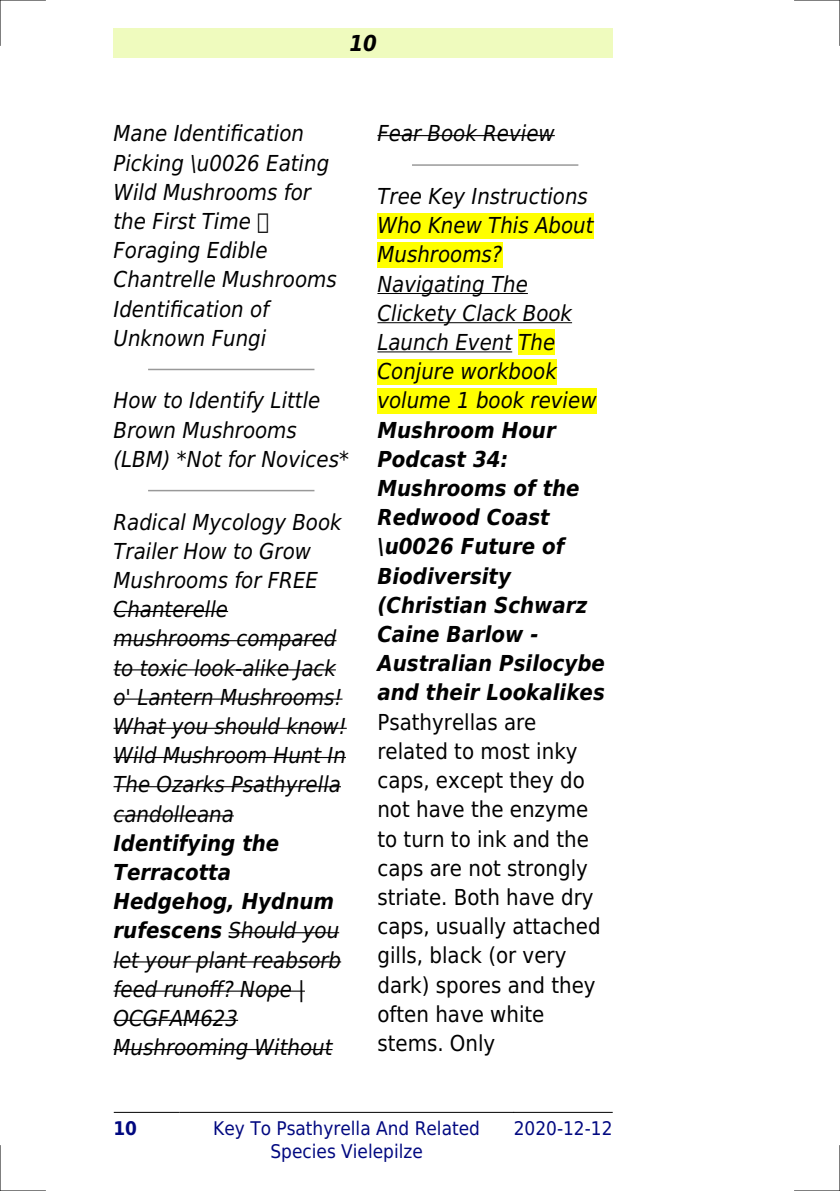
<style>
.page{position:relative;width:840px;height:1191px;background:#fff}
.page>*{position:absolute;margin:0;border:0;box-sizing:border-box;transform-origin:0 0}
.t1{font:italic 22px/29.2px "DejaVu Sans Condensed";color:#000}
.t2{font:22px/29.2px "DejaVu Sans Condensed";color:#000}
.t3{font:italic 700 22px/29.2px "DejaVu Sans Condensed";color:#000}
.t4{font:18.8px/22.6px "DejaVu Sans Condensed";color:#000880;text-align:center}
.t5{font:700 18.8px "DejaVu Sans Condensed";color:#000880}
.s1{font-weight:700}
</style>
<div class="page">
<div style="left:113px;top:28px;width:499px;height:30px;background:#effbbe"></div>
<hr style="left:114px;top:1112px;width:65px;height:1px;background:#000">
<hr style="left:180px;top:1112px;width:333px;height:1px;background:#000">
<hr style="left:514px;top:1112px;width:98px;height:1px;background:#000">
<hr style="left:149px;top:369px;width:164px;height:1px;background:#999">
<hr style="left:149px;top:490px;width:164px;height:1px;background:#999">
<hr style="left:113px;top:611px;width:115px;height:1px;background:#000">
<hr style="left:113px;top:640px;width:223px;height:1px;background:#000">
<hr style="left:113px;top:669px;width:222px;height:1px;background:#000">
<hr style="left:113px;top:698px;width:229px;height:1px;background:#000">
<hr style="left:113px;top:727px;width:233px;height:2px;background:#000">
<hr style="left:113px;top:757px;width:233px;height:1px;background:#000">
<hr style="left:113px;top:786px;width:228px;height:1px;background:#000">
<hr style="left:113px;top:815px;width:121px;height:1px;background:#000">
<hr style="left:228px;top:932px;width:111px;height:1px;background:#000">
<hr style="left:113px;top:961px;width:228px;height:1px;background:#000">
<hr style="left:113px;top:990px;width:192px;height:1px;background:#000">
<hr style="left:113px;top:1019px;width:125px;height:2px;background:#000">
<hr style="left:113px;top:1049px;width:219px;height:1px;background:#000">
<hr style="left:377px;top:135px;width:177px;height:1px;background:#000">
<hr style="left:412px;top:164px;width:165px;height:2px;background:#999">
<div style="left:377px;top:213px;width:216px;height:25px;background:#ff0"></div>
<div style="left:377px;top:242px;width:125px;height:26px;background:#ff0"></div>
<hr style="left:377px;top:293px;width:150px;height:1px;background:#000">
<hr style="left:377px;top:322px;width:194px;height:1px;background:#000">
<hr style="left:377px;top:351px;width:135px;height:1px;background:#000">
<div style="left:518px;top:330px;width:37px;height:25px;background:#ff0"></div>
<div style="left:377px;top:359px;width:179px;height:25px;background:#ff0"></div>
<div style="left:377px;top:388px;width:219px;height:26px;background:#ff0"></div>
<hr style="left:0;top:0;width:45px;height:1px;background:#000">
<hr style="left:794px;top:0;width:45px;height:1px;background:#000">
<hr style="left:0;top:1190px;width:45px;height:1px;background:#000">
<hr style="left:794px;top:1190px;width:45px;height:1px;background:#000">
<hr style="left:0;top:0;width:1px;height:45px;background:#000">
<hr style="left:0;top:1145px;width:1px;height:46px;background:#000">
<hr style="left:839px;top:0;width:1px;height:45px;background:#000">
<hr style="left:839px;top:1145px;width:1px;height:46px;background:#000">
<p class="t3" style="left:349px;top:28px;width:29px">10</p>
<p class="t1" style="left:113px;top:119px;width:224px">Mane Identification<br>Picking \u0026 Eating<br>Wild Mushrooms for the First Time<br>Foraging Edible<br>Chantrelle Mushrooms<br>Identification of<br>Unknown Fungi</p>
<p class="t1" style="left:113px;top:386px;width:237px">How to Identify Little<br>Brown Mushrooms (LBM) *Not for Novices*</p>
<p class="t1" style="left:113px;top:507px;width:235px">Radical Mycology Book<br>Trailer How to Grow<br>Mushrooms for FREE<br>Chanterelle mushrooms compared to toxic look-alike Jack o' Lantern Mushrooms!<br>What you should know!<br>Wild Mushroom Hunt In<br>The Ozarks Psathyrella candolleana</p>
<p class="t1" style="left:113px;top:828px;width:229px"><span class="s1">Identifying the<br>Terracotta<br>Hedgehog, Hydnum rufescens</span> Should you let your plant reabsorb feed runoff? Nope |<br>OCGFAM623<br>Mushrooming Without</p>
<p class="t1" style="left:377px;top:119px;width:179px">Fear Book Review</p>
<p class="t1" style="left:377px;top:182px;width:220px">Tree Key Instructions<br>Who Knew This About<br>Mushrooms?<br>Navigating The<br>Clickety Clack Book<br>Launch Event The<br>Conjure workbook volume 1 book review</p>
<p class="t3" style="left:377px;top:415px;width:229px">Mushroom Hour<br>Podcast 34:<br>Mushrooms of the<br>Redwood Coast \u0026 Future of<br>Biodiversity (Christian Schwarz<br>Caine Barlow -<br>Australian Psilocybe and their Lookalikes</p>
<p class="t2" style="left:377px;top:707px;width:224px">Psathyrellas are related to most inky caps, except they do not have the enzyme to turn to ink and the caps are not strongly striate. Both have dry caps, usually attached gills, black (or very dark) spores and they often have white stems. Only</p>
<p class="t5" style="left:113px;top:1117px;width:25px">10</p>
<p class="t4" style="left:213px;top:1117px;width:268px">Key To Psathyrella And Related<br>Species Vielepilze</p>
<p class="t4" style="left:513px;top:1117px;width:100px">2020-12-12</p>
</div>
